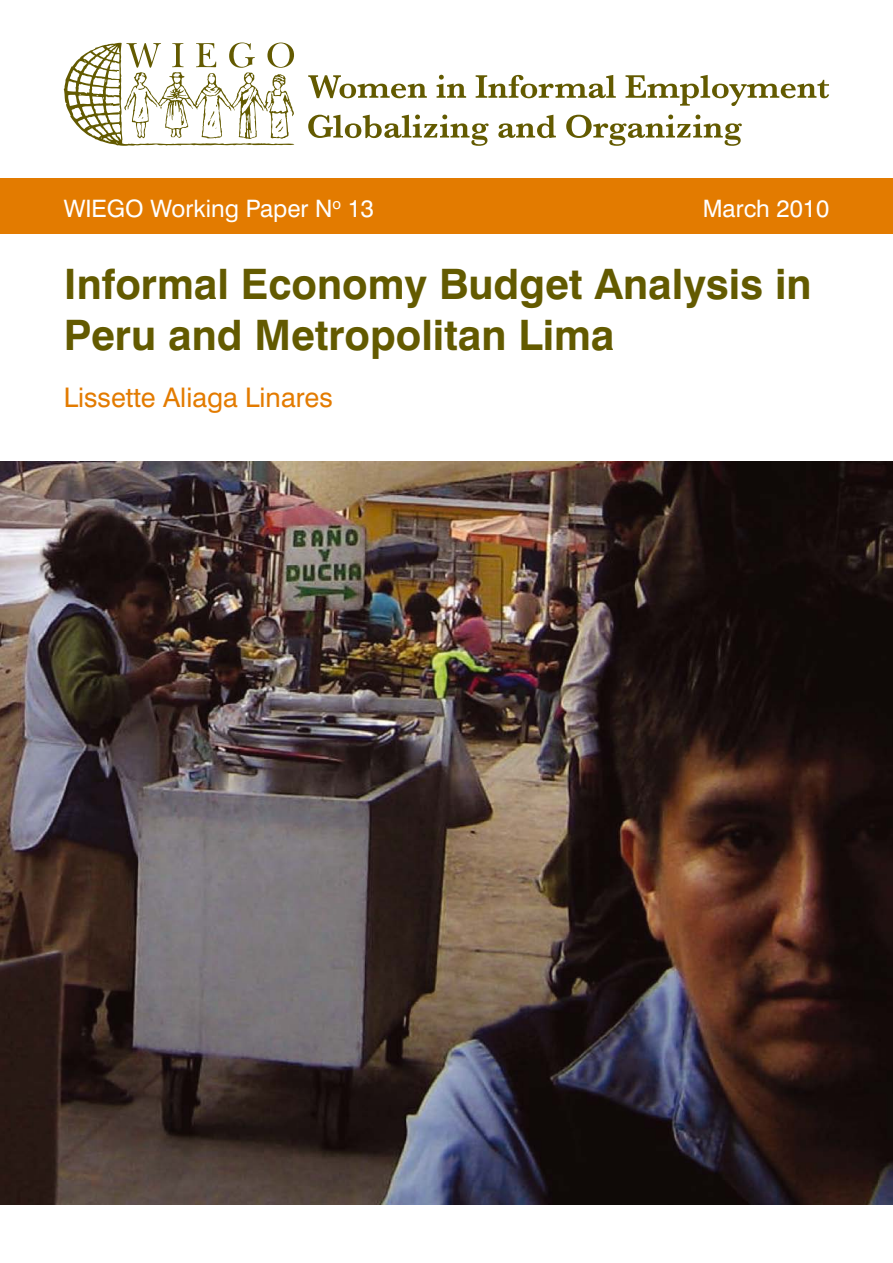
<style>
.page{position:relative;width:893px;height:1263px;background:#fff}
.page>*{position:absolute;margin:0;border:0;box-sizing:border-box;transform-origin:0 0}
.t1{font:700 42px/51px "Swiss 721 BT";color:#635a00}
.t2{font:27px "Swiss 721 BT";color:#e37b00}
.t3{font:24px "Swiss 721 BT";color:#fff}
</style>
<div class="page">
<img style="left:0;top:461px;width:893px;height:743px">
<div style="left:0;top:179px;width:893px;height:55px;background:#e37b00"></div>
<svg style="left:308px;top:75px;width:119px;height:23px"></svg>
<svg style="left:437px;top:75px;width:29px;height:23px"></svg>
<svg style="left:476px;top:75px;width:140px;height:23px"></svg>
<svg style="left:625px;top:75px;width:204px;height:31px"></svg>
<svg style="left:308px;top:115px;width:181px;height:31px"></svg>
<svg style="left:498px;top:115px;width:58px;height:23px"></svg>
<svg style="left:566px;top:115px;width:176px;height:31px"></svg>
<svg style="left:64px;top:43px;width:230px;height:103px"></svg>
<p class="t3" style="left:64px;top:194px;width:312px">Wiego Working Paper N<sup>o</sup> 13</p>
<p class="t3" style="left:703px;top:194px;width:128px">March 2010</p>
<p class="t1" style="left:64px;top:258px;width:749px">Informal Economy Budget Analysis in<br>Peru and Metropolitan Lima</p>
<p class="t2" style="left:64px;top:381px;width:271px">Lissette Aliaga Linares</p>
</div>
